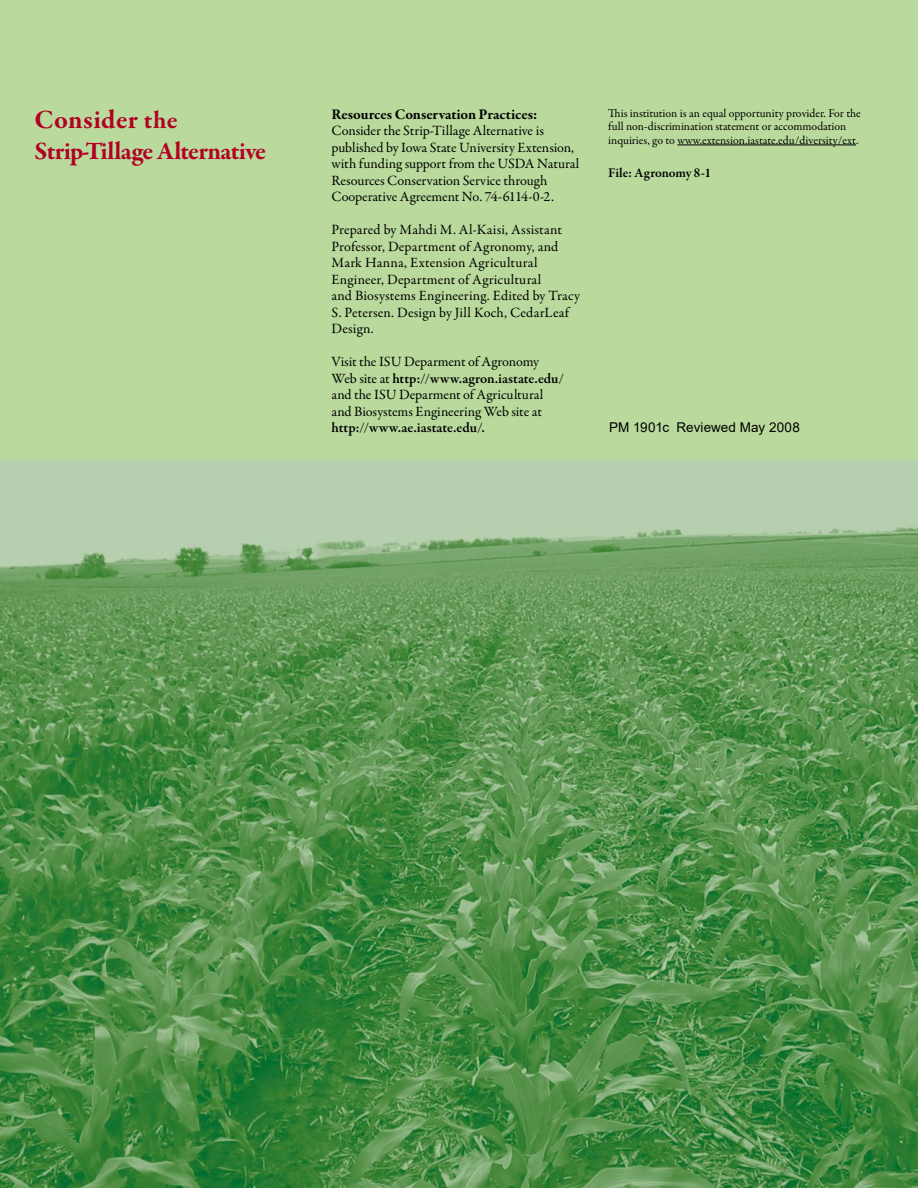
<style>
.page{position:relative;width:918px;height:1188px;background:#fff}
.page>*{position:absolute;margin:0;border:0;box-sizing:border-box;transform-origin:0 0}
.t1{font:700 27px "Garamond Premr Pro";letter-spacing:.015em;color:#b10024}
.t2{font:700 25.5px "Garamond Premr Pro";letter-spacing:-.025em;color:#b10024}
.t3{font:700 15px "Garamond Premr Pro";color:#000}
.t4{font:14.25px/16.5px "Garamond Premr Pro";color:#000}
.t5{font:600 14.25px "Garamond Premr Pro";color:#000}
.t6{font:13.5px "Arial";color:#000}
.t7{font:600 13.5px "Garamond Premr Pro";letter-spacing:-.01em;color:#000}
.t8{font:12px/13.5px "Garamond Premr Pro";letter-spacing:-.005em;color:#000}
.s1{font-size:25.5px}
.s2{font-weight:600}
</style>
<div class="page">
<div style="left:0;top:0;width:918px;height:460px;background:#b9da9c"></div>
<img style="left:0;top:460px;width:918px;height:728px">
<hr style="left:677px;top:145px;width:179px;height:1px;background:#000">
<h1 class="t1" style="left:34px;top:102px;width:145px">Consider <span class="s1">the</span></h1>
<h2 class="t2" style="left:35px;top:135px;width:233px">Strip-Tillage Alternative</h2>
<p class="t3" style="left:332px;top:105px;width:208px">Resources Conservation Practices:</p>
<p class="t4" style="left:332px;top:123px;width:249px">Consider the Strip-Tillage Alternative is published by Iowa State University Extension, with funding support from the USDA Natural Resources Conservation Service through Cooperative Agreement No. 74-6114-0-2.</p>
<p class="t4" style="left:332px;top:222px;width:250px">Prepared by Mahdi M. Al-Kaisi, Assistant Professor, Department of Agronomy, and Mark Hanna, Extension Agricultural Engineer, Department of Agricultural<br>and Biosystems Engineering. Edited by Tracy S. Petersen. Design by Jill Koch, CedarLeaf Design.</p>
<p class="t4" style="left:332px;top:354px;width:234px">Visit the ISU Deparment of Agronomy Web site at <span class="s2">http://www.agron.iastate.edu/ </span>and the ISU Deparment of Agricultural and Biosystems Engineering Web site at</p>
<p class="t5" style="left:332px;top:419px;width:155px">http://www.ae.iastate.edu/.</p>
<p class="t8" style="left:608px;top:106px;width:254px">This institution is an equal opportunity provider. For the full non-discrimination statement or accommodation inquiries, go to www.extension.iastate.edu/diversity/ext.</p>
<p class="t7" style="left:608px;top:164px;width:104px">File: Agronomy 8-1</p>
<p class="t6" style="left:609px;top:418px;width:192px">PM 1901c Reviewed May 2008</p>
</div>
